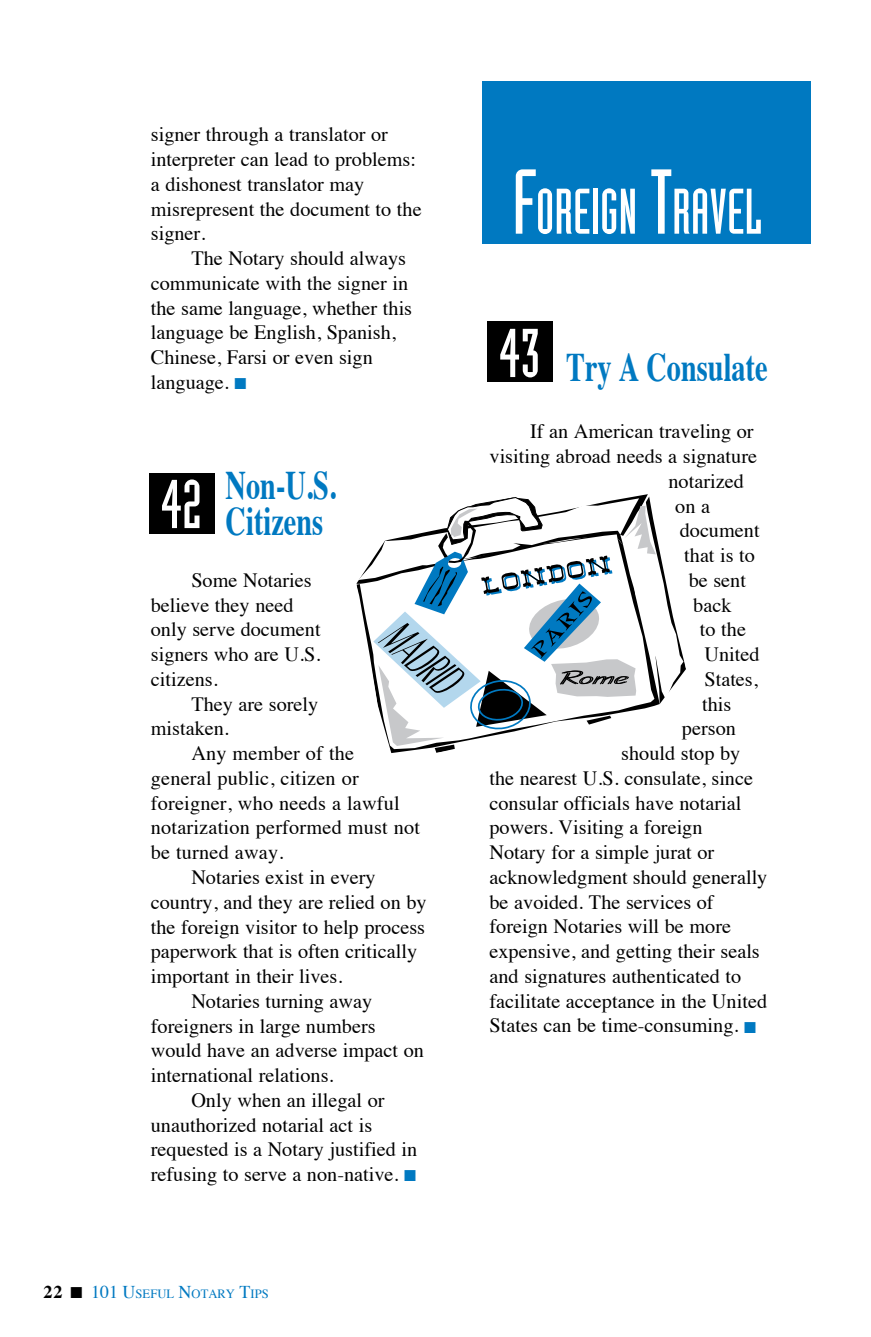
<style>
.page{position:relative;width:871px;height:1337px;background:#fff}
.page>*{position:absolute;margin:0;border:0;box-sizing:border-box;transform-origin:0 0}
.t1{font:63px "Industria Solid";color:#fff}
.t2{font:700 40.5px/36px "Times";color:#0079c1;scale:.7 1}
.t3{font:20.25px/24.8px "Times";color:#000}
.t4{font:12.6px "Times";color:#0079c1}
.s1{color:#0079c1}
.s2{font-family:"Industria Solid";font-weight:400;font-size:67.5px;color:#fff}
.s3{font-weight:700;font-size:18px;color:#000}
.s4{color:#000}
.s5{font-size:18px}
.s6{font-size:90px}
</style>
<div class="page">
<div style="left:149px;top:473px;width:66px;height:61px;background:#000"></div>
<div style="left:487px;top:321px;width:66px;height:61px;background:#000"></div>
<div style="left:482px;top:81px;width:328px;height:163px;background:#0079c1"></div>
<svg style="left:356px;top:494px;width:330px;height:259px"></svg>
<p class="t3" style="left:151px;top:120px;width:272px">signer through a translator or interpreter can lead to problems: a dishonest translator may misrepresent the document to the signer.</p>
<p class="t3" style="left:151px;top:244px;width:263px;text-indent:40px">The Notary should always communicate with the signer in the same language, whether this language be English, Spanish,<br>Chinese, Farsi or even sign language. <span class="s1">■</span></p>
<h2 class="t2" style="left:226px;top:463px;width:159px;text-indent:-64px"><span class="s2">42</span> Non-U.S.<br>Citizens</h2>
<p class="t3" style="left:151px;top:566px;width:171px;text-indent:40px">Some Notaries believe they need only serve document signers who are U.S. citizens.</p>
<p class="t3" style="left:151px;top:690px;width:169px;text-indent:40px">They are sorely mistaken.</p>
<p class="t3" style="left:191px;top:739px;width:164px">Any member of the</p>
<p class="t3" style="left:151px;top:764px;width:209px">general public, citizen or</p>
<p class="t3" style="left:151px;top:789px;width:250px">foreigner, who needs a lawful</p>
<p class="t3" style="left:151px;top:813px;width:271px">notarization performed must not</p>
<p class="t3" style="left:151px;top:838px;width:134px">be turned away.</p>
<p class="t3" style="left:191px;top:863px;width:186px">Notaries exist in every</p>
<p class="t3" style="left:151px;top:887px;width:277px">country, and they are relied on by</p>
<p class="t3" style="left:151px;top:912px;width:276px">the foreign visitor to help process</p>
<p class="t3" style="left:151px;top:937px;width:268px">paperwork that is often critically</p>
<p class="t3" style="left:151px;top:962px;width:193px">important in their lives.</p>
<p class="t3" style="left:191px;top:986px;width:182px">Notaries turning away</p>
<p class="t3" style="left:151px;top:1011px;width:226px">foreigners in large numbers</p>
<p class="t3" style="left:151px;top:1036px;width:275px">would have an adverse impact on</p>
<p class="t3" style="left:151px;top:1061px;width:184px">international relations.</p>
<p class="t3" style="left:191px;top:1085px;width:195px">Only when an illegal or</p>
<p class="t3" style="left:151px;top:1110px;width:223px">unauthorized notarial act is</p>
<p class="t3" style="left:151px;top:1135px;width:268px">requested is a Notary justified in</p>
<p class="t3" style="left:151px;top:1160px;width:267px">refusing to serve a non-native. <span class="s1">■</span></p>
<p class="t4" style="left:43px;top:1282px;width:227px"><span class="s3">22</span> <span class="s4">■</span> <span class="s5">101 U</span>SEFUL <span class="s5">N</span>OTARY <span class="s5">T</span>IPS</p>
<h1 class="t1" style="left:512px;top:177px;width:251px"><span class="s6">F</span>OREIGN <span class="s6">T</span>RAVEL</h1>
<h2 class="t2" style="left:500px;top:345px;width:384px"><span class="s2">43</span> Try A Consulate</h2>
<p class="t3" style="left:530px;top:417px;width:225px">If an American traveling or</p>
<p class="t3" style="left:489px;top:442px;width:269px">visiting abroad needs a signature</p>
<p class="t3" style="left:668px;top:467px;width:77px">notarized</p>
<p class="t3" style="left:675px;top:492px;width:36px">on a</p>
<p class="t3" style="left:680px;top:516px;width:81px">document</p>
<p class="t3" style="left:684px;top:541px;width:72px">that is to</p>
<p class="t3" style="left:689px;top:566px;width:59px">be sent</p>
<p class="t3" style="left:693px;top:591px;width:40px">back</p>
<p class="t3" style="left:700px;top:615px;width:48px">to the</p>
<p class="t3" style="left:704px;top:640px;width:57px">United</p>
<p class="t3" style="left:704px;top:665px;width:55px">States,</p>
<p class="t3" style="left:702px;top:689px;width:31px">this</p>
<p class="t3" style="left:682px;top:714px;width:55px">person</p>
<p class="t3" style="left:621px;top:739px;width:121px">should stop by</p>
<p class="t3" style="left:489px;top:764px;width:265px">the nearest U.S. consulate, since</p>
<p class="t3" style="left:489px;top:788px;width:253px">consular officials have notarial</p>
<p class="t3" style="left:489px;top:813px;width:214px">powers. Visiting a foreign</p>
<p class="t3" style="left:489px;top:838px;width:226px">Notary for a simple jurat or</p>
<p class="t3" style="left:489px;top:863px;width:279px">acknowledgment should generally</p>
<p class="t3" style="left:489px;top:887px;width:226px">be avoided. The services of</p>
<p class="t3" style="left:489px;top:912px;width:243px">foreign Notaries will be more</p>
<p class="t3" style="left:489px;top:937px;width:272px">expensive, and getting their seals</p>
<p class="t3" style="left:489px;top:962px;width:253px">and signatures authenticated to</p>
<p class="t3" style="left:489px;top:986px;width:279px">facilitate acceptance in the United</p>
<p class="t3" style="left:489px;top:1011px;width:268px">States can be time-consuming. <span class="s1">■</span></p>
</div>
